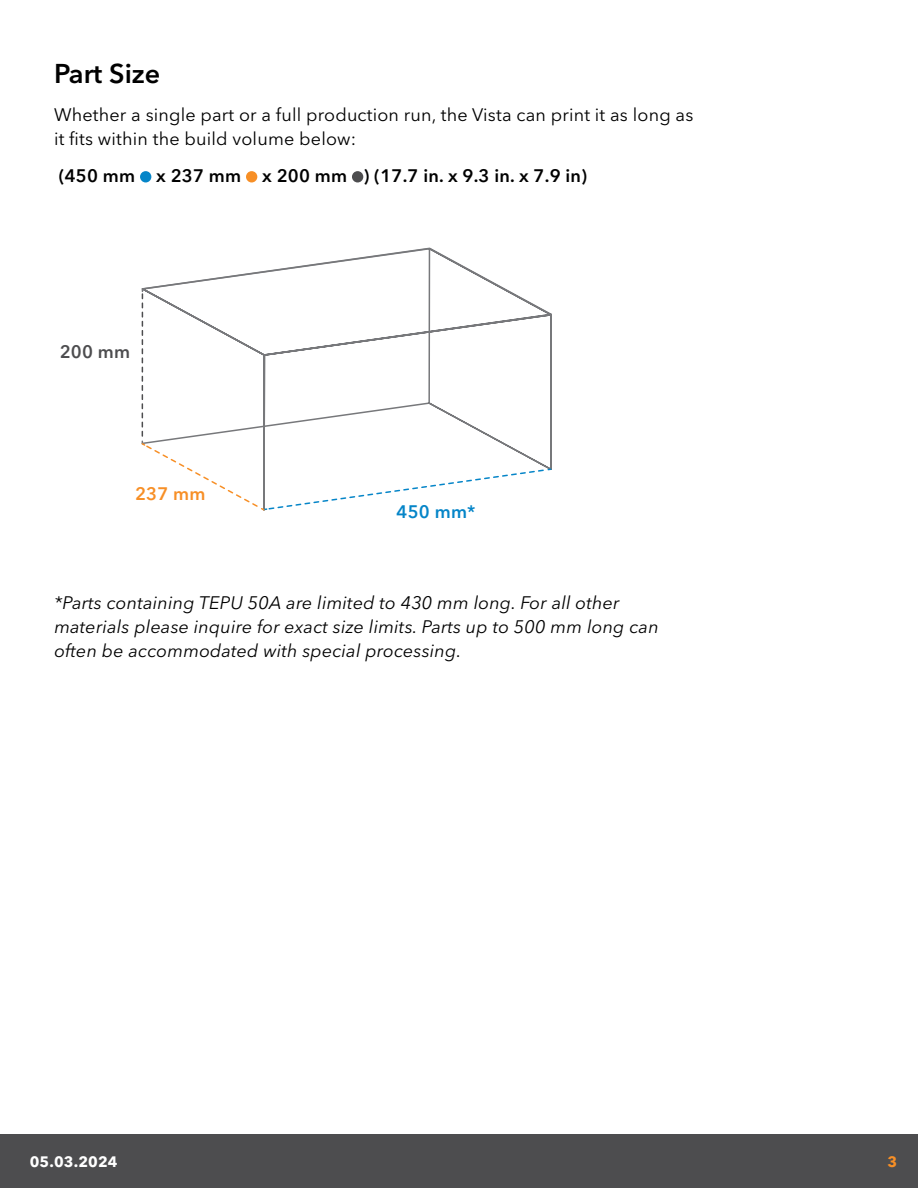
<style>
.page{position:relative;width:918px;height:1188px;background:#fff}
.page>*{position:absolute;margin:0;border:0;box-sizing:border-box;transform-origin:0 0}
.t1{font:600 27px "Avenir Next LT Pro";color:#000}
.t2{font:italic 18px/24px "Avenir Next LT Pro";letter-spacing:.01em;color:#000}
.t3{font:18px/24px "Avenir Next LT Pro";letter-spacing:.01em;color:#000}
.t4{font:600 18px "Avenir Next LT Pro";letter-spacing:.01em;color:#000}
.t5{font:600 18px "Avenir Next LT Pro";color:#0585c8}
.t6{font:600 18px "Avenir Next LT Pro";color:#f78f26}
.t7{font:600 18px "Avenir Next LT Pro";color:#4d4d4f}
.t8{font:700 15px "Avenir Next LT Pro";letter-spacing:.01em;color:#fff}
.t9{font:700 15px "Avenir Next LT Pro";color:#f78f26}
</style>
<div class="page">
<div style="left:0;top:1134px;width:918px;height:54px;background:#4d4d4f"></div>
<div style="left:140px;top:171px;width:11px;height:11px;background:#0585c8;border-radius:50%"></div>
<div style="left:246px;top:171px;width:11px;height:11px;background:#f78f26;border-radius:50%"></div>
<div style="left:352px;top:171px;width:11px;height:11px;background:#4d4d4f;border-radius:50%"></div>
<svg style="left:141px;top:247px;width:411px;height:223px"></svg>
<svg style="left:141px;top:289px;width:410px;height:222px"></svg>
<h1 class="t1" style="left:54px;top:58px;width:108px">Part Size</h1>
<p class="t3" style="left:54px;top:103px;width:641px">Whether a single part or a full production run, the Vista can print it as long as it fits within the build volume below:</p>
<p class="t4" style="left:59px;top:165px;width:530px">(450 mm x 237 mm x 200 mm ) (17.7 in. x 9.3 in. x 7.9 in)</p>
<p class="t7" style="left:60px;top:341px;width:72px">200 mm</p>
<p class="t6" style="left:135px;top:482px;width:72px">237 mm</p>
<p class="t5" style="left:397px;top:501px;width:80px">450 mm*</p>
<p class="t2" style="left:54px;top:591px;width:606px">*Parts containing TEPU 50A are limited to 430 mm long. For all other materials please inquire for exact size limits. Parts up to 500 mm long can often be accommodated with special processing.</p>
<p class="t8" style="left:30px;top:1152px;width:89px">05.03.2024</p>
<p class="t9" style="left:887px;top:1152px;width:11px">3</p>
</div>
